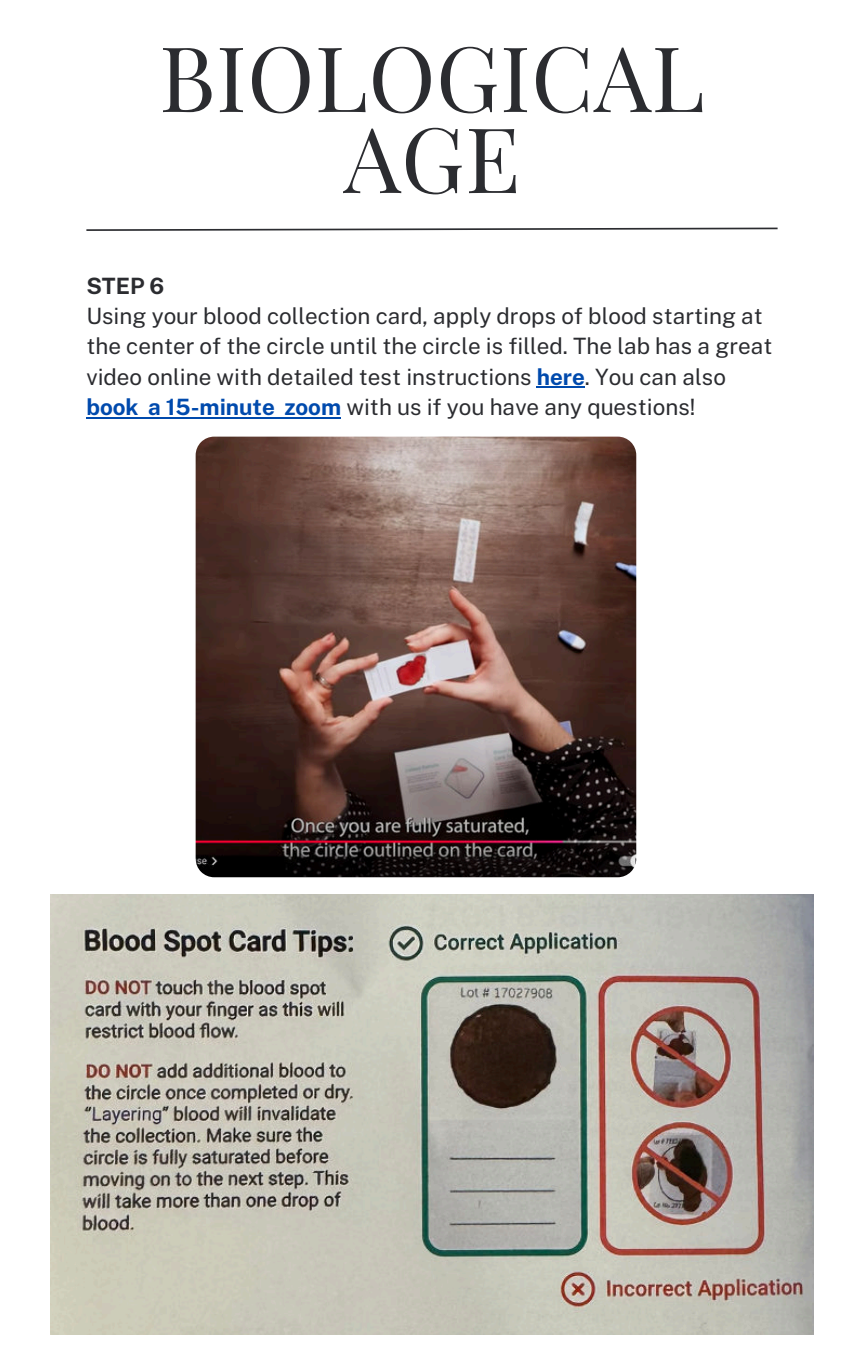
<style>
.page{position:relative;width:864px;height:1350px;background:#fff}
.page>*{position:absolute;margin:0;border:0;box-sizing:border-box;transform-origin:0 0}
.t1{font:90.67px/81px "Playfair Display";letter-spacing:.005em;color:#2b2c30;text-align:center}
.t2{font:22.5px/30.4px "Public Sans";color:#2b2c30}
.t3{font:700 22.5px "Public Sans";color:#2b2c30}
.s1{font-weight:700;color:#004aad}
</style>
<div class="page">
<svg style="left:86px;top:227px;width:692px;height:4px"></svg>
<hr style="left:537px;top:387px;width:48px;height:1px;background:#004aad">
<hr style="left:86px;top:417px;width:53px;height:2px;background:#004aad">
<svg style="left:139px;top:417px;width:9px;height:2px"></svg>
<hr style="left:148px;top:417px;width:127px;height:2px;background:#004aad">
<svg style="left:275px;top:417px;width:9px;height:2px"></svg>
<hr style="left:284px;top:417px;width:57px;height:2px;background:#004aad">
<img style="left:196px;top:437px;width:440px;height:440px">
<img style="left:51px;top:894px;width:762px;height:441px">
<h1 class="t1" style="left:159px;top:30px;width:547px">BIOLOGICAL<br>AGE</h1>
<p class="t3" style="left:86px;top:269px;width:80px">STEP 6</p>
<p class="t2" style="left:86px;top:299px;width:688px">Using your blood collection card, apply drops of blood starting at the center of the circle until the circle is filled. The lab has a great video online with detailed test instructions <span class="s1">here</span>. You can also <span class="s1">book a 15-minute zoom</span> with us if you have any questions!</p>
</div>
